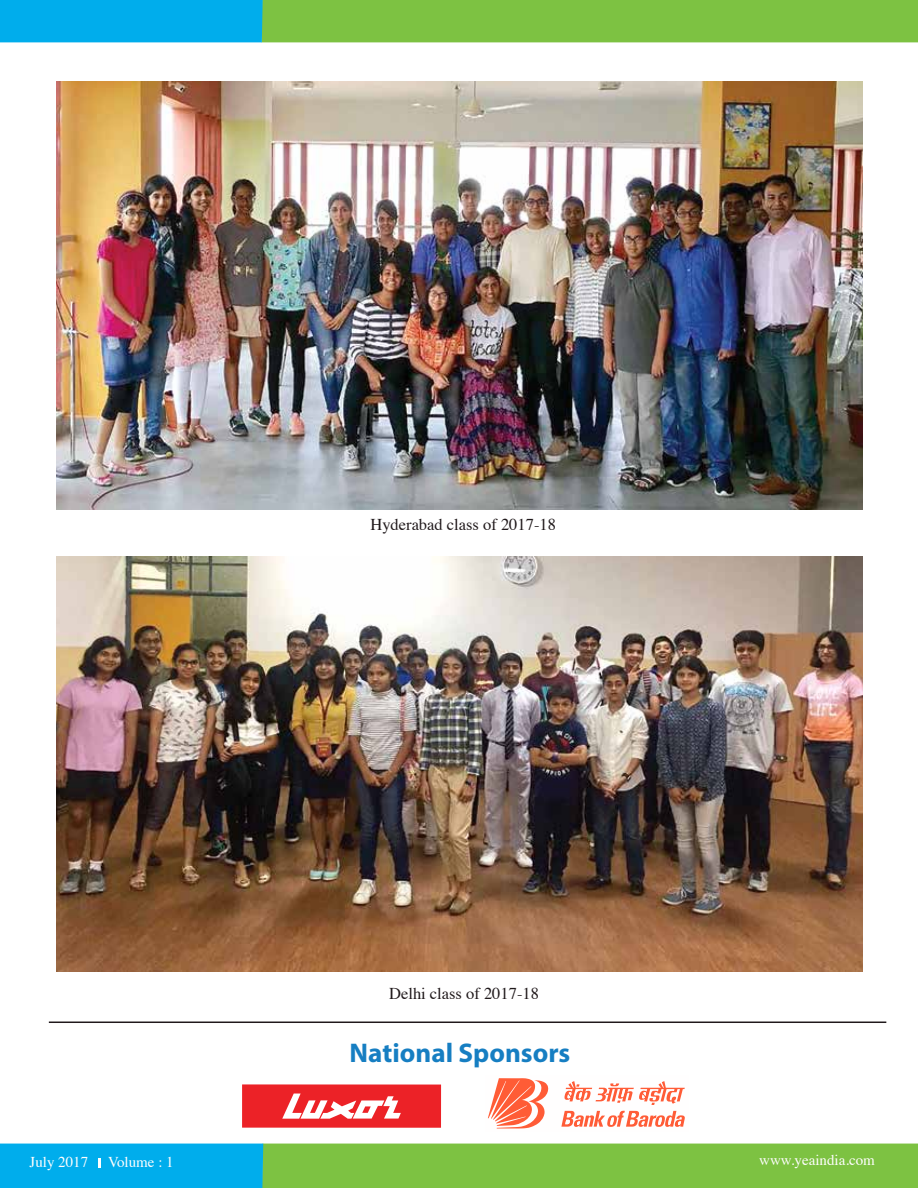
<style>
.page{position:relative;width:918px;height:1188px;background:#fff}
.page>*{position:absolute;margin:0;border:0;box-sizing:border-box;transform-origin:0 0}
.t1{font:700 27.15px "Myriad Pro";color:#167ec2}
.t2{font:16.5px "Times";color:#20191b}
.t3{font:15px "Times";color:#fffefe}
</style>
<div class="page">
<svg style="left:0;top:0;width:918px;height:42px;background:#58bb73"></svg>
<svg style="left:0;top:1144px;width:918px;height:44px;background:#59bc72"></svg>
<div style="left:242px;top:1084px;width:199px;height:44px;background:#ec2227"></div>
<svg style="left:282px;top:1094px;width:119px;height:25px"></svg>
<img style="left:56px;top:556px;width:806px;height:416px">
<hr style="left:49px;top:1022px;width:837px;height:1px;background:#20191b">
<svg style="left:488px;top:1078px;width:197px;height:51px"></svg>
<img style="left:56px;top:82px;width:806px;height:427px">
<p class="t2" style="left:370px;top:509px;width:187px">Hyderabad class of 2017-18</p>
<p class="t2" style="left:389px;top:978px;width:151px">Delhi class of 2017-18</p>
<h1 class="t1" style="left:350px;top:1035px;width:222px">National Sponsors</h1>
<p class="t3" style="left:30px;top:1148px;width:60px">July 2017</p>
<p class="t3" style="left:108px;top:1148px;width:67px">Volume : 1</p>
<p class="t3" style="left:759px;top:1146px;width:117px">www.yeaindia.com</p>
</div>
